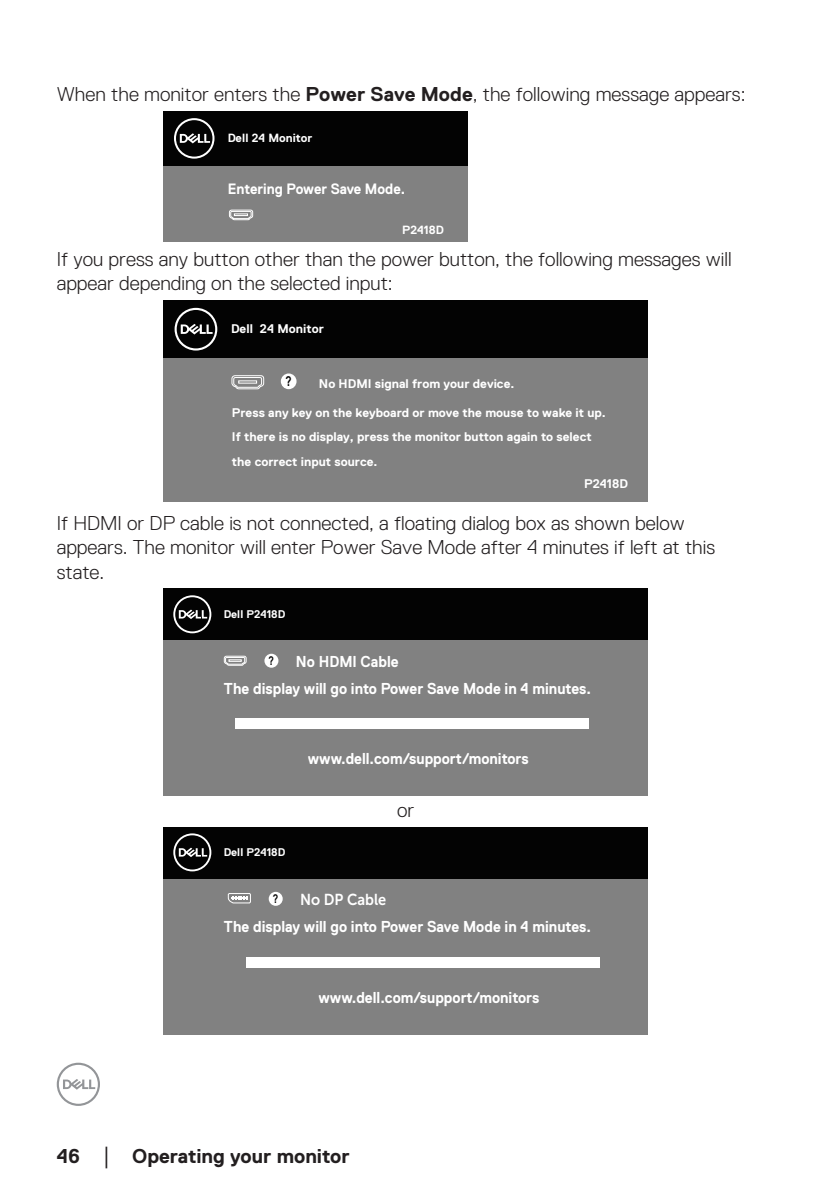
<style>
.page{position:relative;width:840px;height:1191px;background:#fff}
.page>*{position:absolute;margin:0;border:0;box-sizing:border-box;transform-origin:0 0}
.text{font:300 20px/24px "Dell Replica";color:#231f20}
.t1{font:700 20px "Dell Replica";color:#231f20}
.t2{font:700 15.8px/27.2px "Dell Replica";color:#fff;scale:.92 1}
.t3{font:700 15px "Dell Replica";color:#fff;scale:.92 1}
.t4{font:700 13.4px "Arial";color:#030303;scale:.73 1}
.t5{font:700 12.6px/24.6px "Dell Replica";color:#fff}
.t6{font:700 12px "Arial";color:#030303;scale:.73 1}
.t7{font:700 11.8px "Dell Replica";color:#fff}
.t8{font:700 11.2px "Dell Replica";color:#fff}
.s1{font-weight:700}
.s2{font-family:"Museo Sans For Dell 700";font-weight:400}
.s3{font-family:"Times New Roman";font-weight:400;font-size:18px}
</style>
<div class="page">
<svg style="left:57px;top:1062px;width:43px;height:44px"></svg>
<div style="left:163px;top:138px;width:305px;height:104px;background:#818181"></div>
<div style="left:163px;top:111px;width:305px;height:55px;background:#030303"></div>
<svg style="left:174px;top:118px;width:40px;height:41px"></svg>
<svg style="left:229px;top:209px;width:24px;height:11px"></svg>
<div style="left:163px;top:329px;width:485px;height:173px;background:#818181"></div>
<div style="left:163px;top:300px;width:485px;height:58px;background:#030303"></div>
<svg style="left:174px;top:308px;width:43px;height:42px"></svg>
<div style="left:281px;top:373px;width:15px;height:16px;background:#fff;border-radius:50%"></div>
<svg style="left:231px;top:375px;width:33px;height:15px"></svg>
<div style="left:163px;top:614px;width:485px;height:181px;background:#818181"></div>
<div style="left:163px;top:589px;width:485px;height:51px;background:#030303"></div>
<svg style="left:173px;top:595px;width:38px;height:38px"></svg>
<div style="left:235px;top:718px;width:353px;height:11px;background:#fff"></div>
<div style="left:264px;top:654px;width:14px;height:13px;background:#fff;border-radius:50%"></div>
<svg style="left:223px;top:655px;width:24px;height:11px"></svg>
<div style="left:163px;top:852px;width:485px;height:183px;background:#818181"></div>
<div style="left:163px;top:827px;width:485px;height:51px;background:#030303"></div>
<svg style="left:173px;top:833px;width:38px;height:38px"></svg>
<div style="left:246px;top:956px;width:353px;height:11px;background:#fff"></div>
<div style="left:268px;top:892px;width:14px;height:13px;background:#fff;border-radius:50%"></div>
<svg style="left:227px;top:893px;width:24px;height:10px"></svg>
<p class="text" style="left:57px;top:82px;width:689px">When the monitor enters the <span class="s1">Power Save Mode</span>, the following message appears:</p>
<p class="t7" style="left:227px;top:131px;width:86px">Dell 24 Monitor</p>
<p class="t3" style="left:228px;top:180px;width:194px">Entering Power Save Mode.</p>
<p class="t7" style="left:402px;top:223px;width:43px">P2418D</p>
<p class="text" style="left:57px;top:247px;width:676px">If you press any button other than the power button, the following messages will appear depending on the selected input:</p>
<p class="t5" style="left:231px;top:316px;width:94px">Dell 24 Monitor</p>
<p class="t4" style="left:285px;top:373px;width:10px">?</p>
<p class="t5" style="left:319px;top:372px;width:197px">No HDMI signal from your device.</p>
<p class="t5" style="left:232px;top:400px;width:375px">Press any key on the keyboard or move the mouse to wake it up.<br>If there is no display, press the monitor button again to select the correct input source.</p>
<p class="t5" style="left:583px;top:471px;width:45px">P2418D</p>
<p class="text" style="left:57px;top:511px;width:659px">If HDMI or DP cable is not connected, a floating dialog box as shown below appears. The monitor will enter Power Save Mode after 4 minutes if left at this state.</p>
<p class="t8" style="left:224px;top:607px;width:63px">Dell P2418D</p>
<p class="t2" style="left:224px;top:648px;width:400px;text-indent:72px">No HDMI Cable<br>The display will go into Power Save Mode in 4 minutes.</p>
<p class="t6" style="left:268px;top:653px;width:9px">?</p>
<p class="t2" style="left:307px;top:745px;width:241px">www.dell.com/support/monitors</p>
<p class="text" style="left:397px;top:797px;width:19px">or</p>
<p class="t8" style="left:224px;top:845px;width:63px">Dell P2418D</p>
<p class="t2" style="left:224px;top:886px;width:400px;text-indent:76px"><span class="s2">No DP Cable<br></span>The display will go into Power Save Mode in 4 minutes.</p>
<p class="t6" style="left:272px;top:891px;width:9px">?</p>
<p class="t2" style="left:318px;top:983px;width:241px">www.dell.com/support/monitors</p>
<p class="t1" style="left:57px;top:1144px;width:294px">46 <span class="s3">│</span> Operating your monitor</p>
</div>
